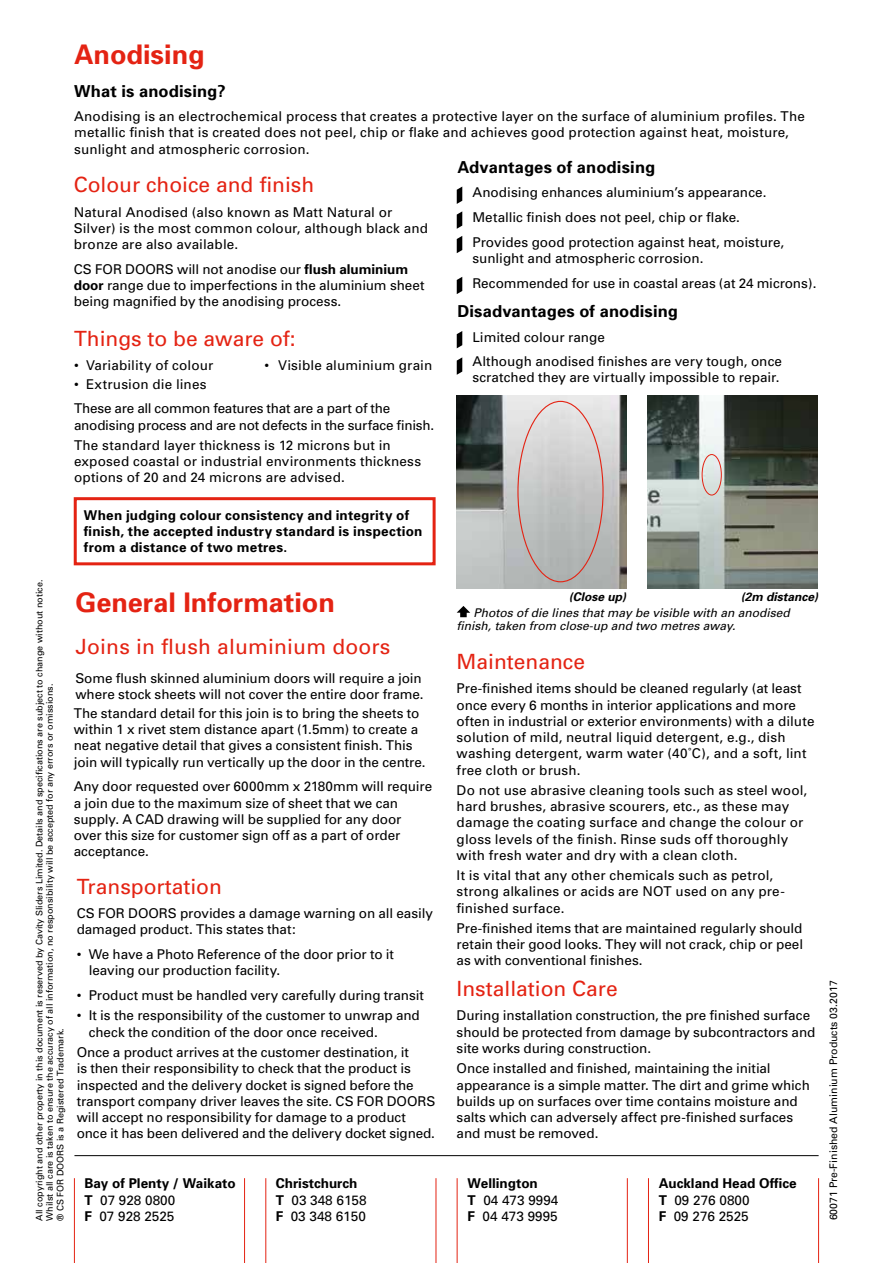
<style>
.page{position:relative;width:893px;height:1263px;background:#fff}
.page>*{position:absolute;margin:0;border:0;box-sizing:border-box;transform-origin:0 0}
.t1{font:700 27px "Univers";color:#e42313}
.t2{font:21px "Univers";color:#e42313}
.t3{font:700 16.5px "Univers";letter-spacing:.01em;color:#000}
.t4{font:13.5px/16.2px "Univers";color:#000}
.t5{font:700 13.5px/16.5px "Univers";letter-spacing:.015em;color:#000}
.t6{font:italic 12px/13.5px "Univers";color:#000}
.t7{font:italic 700 12px "Univers";color:#000}
.t8{font:10.5px "Univers";color:#000}
.t9{font:9px/10.5px "Univers";color:#000}
.s1{font-weight:700}
.s2{font-weight:400}
</style>
<div class="page">
<svg style="left:457px;top:331px;width:5px;height:17px"></svg>
<svg style="left:457px;top:357px;width:5px;height:18px"></svg>
<svg style="left:457px;top:187px;width:5px;height:17px"></svg>
<svg style="left:457px;top:236px;width:5px;height:17px"></svg>
<svg style="left:457px;top:277px;width:5px;height:17px"></svg>
<svg style="left:457px;top:211px;width:5px;height:18px"></svg>
<img style="left:457px;top:395px;width:170px;height:193px">
<img style="left:647px;top:395px;width:170px;height:193px">
<svg style="left:457px;top:606px;width:13px;height:11px"></svg>
<div style="left:702px;top:454px;width:20px;height:41px;border:1px solid #e42313;border-radius:50%"></div>
<hr style="left:648px;top:1178px;width:1px;height:85px;background:#e42313">
<hr style="left:818px;top:1178px;width:1px;height:85px;background:#e42313">
<hr style="left:457px;top:1178px;width:1px;height:85px;background:#e42313">
<hr style="left:627px;top:1178px;width:1px;height:85px;background:#e42313">
<hr style="left:265px;top:1178px;width:1px;height:85px;background:#e42313">
<hr style="left:436px;top:1178px;width:1px;height:85px;background:#e42313">
<hr style="left:74px;top:1178px;width:1px;height:85px;background:#e42313">
<hr style="left:244px;top:1178px;width:1px;height:85px;background:#e42313">
<hr style="left:74px;top:1155px;width:745px;height:1px;background:#000">
<div style="left:74px;top:497px;width:362px;height:68px;border:3px solid #e42313"></div>
<h1 class="t1" style="left:74px;top:38px;width:132px">Anodising</h1>
<p class="t3" style="left:74px;top:81px;width:153px">What is anodising?</p>
<p class="t4" style="left:74px;top:108px;width:732px">Anodising is an electrochemical process that creates a protective layer on the surface of aluminium profiles. The metallic finish that is created does not peel, chip or flake and achieves good protection against heat, moisture, sunlight and atmospheric corrosion.</p>
<h2 class="t2" style="left:74px;top:172px;width:242px">Colour choice and finish</h2>
<p class="t4" style="left:74px;top:204px;width:356px">Natural Anodised (also known as Matt Natural or<br>Silver) is the most common colour, although black and bronze are also available.</p>
<p class="t4" style="left:74px;top:261px;width:352px">CS FOR DOORS will not anodise our <span class="s1">flush aluminium door</span> range due to imperfections in the aluminium sheet being magnified by the anodising process.</p>
<h2 class="t2" style="left:74px;top:326px;width:223px">Things to be aware of:</h2>
<p class="t4" style="left:74px;top:358px;width:141px">• Variability of colour</p>
<p class="t4" style="left:265px;top:358px;width:169px">• Visible aluminium grain</p>
<p class="t4" style="left:74px;top:372px;width:318px;line-height:24.8px">• Extrusion die lines<br>These are all common features that are a part of the</p>
<p class="t4" style="left:74px;top:415px;width:362px;line-height:20.4px">anodising process and are not defects in the surface finish.<br>The standard layer thickness is 12 microns but in</p>
<p class="t4" style="left:74px;top:453px;width:349px">exposed coastal or industrial environments thickness options of 20 and 24 microns are advised.</p>
<p class="t5" style="left:84px;top:507px;width:340px">When judging colour consistency and integrity of finish, the accepted industry standard is inspection from a distance of two metres.</p>
<p class="t3" style="left:457px;top:157px;width:199px">Advantages of anodising</p>
<p class="t4" style="left:472px;top:180px;width:313px;line-height:24.8px">Anodising enhances aluminium’s appearance.<br>Metallic finish does not peel, chip or flake.<br>Provides good protection against heat, moisture,</p>
<p class="t4" style="left:472px;top:246px;width:346px;line-height:24.8px">sunlight and atmospheric corrosion.<br>Recommended for use in coastal areas (at 24 microns).</p>
<p class="t3" style="left:457px;top:301px;width:222px">Disadvantages of anodising</p>
<p class="t4" style="left:472px;top:324px;width:311px;line-height:24.8px">Limited colour range<br>Although anodised finishes are very tough, once</p>
<p class="t4" style="left:472px;top:370px;width:308px">scratched they are virtually impossible to repair.</p>
<p class="t9" style="left:34px;top:1221px;width:643px;rotate:-90deg">All copyright and other property in this document is reserved by Cavity Sliders Limited. Details and specifications are subject to change without notice.<br>Whilst all care is taken to ensure the accuracy of all information, no responsibility will be accepted for any errors or omissions.<br>® CS FOR DOORS is a Registered Trademark.</p>
<h1 class="t1" style="left:75px;top:586px;width:261px">General Information</h1>
<h2 class="t2" style="left:75px;top:634px;width:317px">Joins in flush aluminium doors</h2>
<p class="t4" style="left:75px;top:670px;width:350px">Some flush skinned aluminium doors will require a join where stock sheets will not cover the entire door frame.</p>
<p class="t4" style="left:74px;top:705px;width:353px">The standard detail for this join is to bring the sheets to within 1 x rivet stem distance apart (1.5mm) to create a neat negative detail that gives a consistent finish. This join will typically run vertically up the door in the centre.</p>
<p class="t4" style="left:74px;top:779px;width:360px">Any door requested over 6000mm x 2180mm will require a join due to the maximum size of sheet that we can supply. A CAD drawing will be supplied for any door over this size for customer sign off as a part of order acceptance.</p>
<h2 class="t2" style="left:77px;top:874px;width:147px">Transportation</h2>
<p class="t4" style="left:77px;top:905px;width:358px">CS FOR DOORS provides a damage warning on all easily damaged product. This states that:</p>
<p class="t4" style="left:89px;top:946px;width:307px;text-indent:-12px">• We have a Photo Reference of the door prior to it leaving our production facility.</p>
<p class="t4" style="left:77px;top:987px;width:349px">• Product must be handled very carefully during transit</p>
<p class="t4" style="left:89px;top:1008px;width:333px;text-indent:-12px">• It is the responsibility of the customer to unwrap and check the condition of the door once received.</p>
<p class="t4" style="left:77px;top:1044px;width:360px">Once a product arrives at the customer destination, it<br>is then their responsibility to check that the product is inspected and the delivery docket is signed before the transport company driver leaves the site. CS FOR DOORS will accept no responsibility for damage to a product once it has been delivered and the delivery docket signed.</p>
<p class="t7" style="left:569px;top:590px;width:59px">(Close up)</p>
<p class="t7" style="left:741px;top:590px;width:79px">(2m distance)</p>
<p class="t6" style="left:457px;top:606px;width:335px;text-indent:17px">Photos of die lines that may be visible with an anodised finish, taken from close-up and two metres away.</p>
<h2 class="t2" style="left:457px;top:649px;width:130px">Maintenance</h2>
<p class="t4" style="left:457px;top:681px;width:359px">Pre-finished items should be cleaned regularly (at least once every 6 months in interior applications and more often in industrial or exterior environments) with a dilute solution of mild, neutral liquid detergent, e.g., dish washing detergent, warm water (40˚C), and a soft, lint free cloth or brush.</p>
<p class="t4" style="left:457px;top:782px;width:352px">Do not use abrasive cleaning tools such as steel wool, hard brushes, abrasive scourers, etc., as these may damage the coating surface and change the colour or gloss levels of the finish. Rinse suds off thoroughly with fresh water and dry with a clean cloth.</p>
<p class="t4" style="left:457px;top:867px;width:330px">It is vital that any other chemicals such as petrol, strong alkalines or acids are NOT used on any pre&shy;finished surface.</p>
<p class="t4" style="left:457px;top:920px;width:348px;text-align:justify">Pre-finished items that are maintained regularly should retain their good looks. They will not crack, chip or peel as with conventional finishes.</p>
<h2 class="t2" style="left:457px;top:976px;width:163px">Installation Care</h2>
<p class="t4" style="left:457px;top:1008px;width:360px">During installation construction, the pre finished surface should be protected from damage by subcontractors and site works during construction.</p>
<p class="t4" style="left:457px;top:1060px;width:355px">Once installed and finished, maintaining the initial appearance is a simple matter. The dirt and grime which builds up on surfaces over time contains moisture and salts which can adversely affect pre-finished surfaces and must be removed.</p>
<p class="t5" style="left:84px;top:1175px;width:153px">Bay of Plenty / Waikato<br>T <span class="s2">07 928 0800<br></span>F <span class="s2">07 928 2525</span></p>
<p class="t4" style="left:276px;top:1175px;width:92px"><span class="s1">Christchurch<br>T</span> 03 348 6158<br><span class="s1">F</span> 03 348 6150</p>
<p class="t4" style="left:468px;top:1175px;width:92px"><span class="s1">Wellington<br>T</span> 04 473 9994<br><span class="s1">F</span> 04 473 9995</p>
<p class="t5" style="left:659px;top:1175px;width:140px">Auckland Head Office<br>T <span class="s2">09 276 0800<br></span>F <span class="s2">09 276 2525</span></p>
<p class="t8" style="left:827px;top:1220px;width:241px;rotate:-90deg">60071 Pre-Finished Aluminium Products 03.2017</p>
</div>
